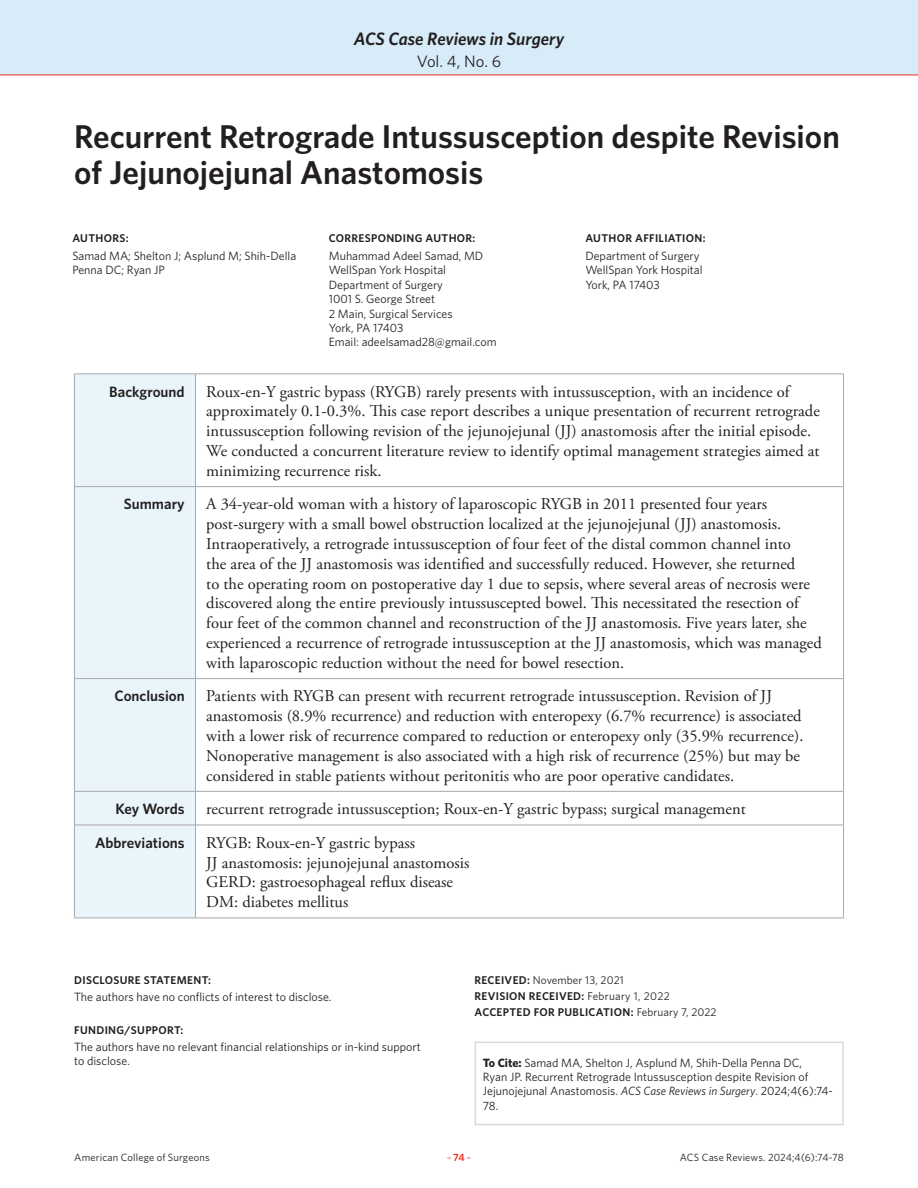
<style>
.page{position:relative;width:918px;height:1188px;background:#fff}
.page>*{position:absolute;margin:0;border:0;box-sizing:border-box;transform-origin:0 0}
.Article_Title{font:600 33px/36px "Whitney";color:#231f20}
.t1{font:italic 600 18px "Whitney";letter-spacing:-.005em;color:#231f20}
.Chart_Body{font:16.5px/19.8px "Adobe Garamond Pro";color:#231f20}
.t2{font:16.5px "Whitney";color:#231f20}
.Chart_Head{font:600 15px "Whitney";color:#231f20}
.Authors_Body{font:12px/14.4px "Whitney";color:#231f20}
.Article_Body_no_indent{font:12px/14.4px "Whitney";color:#231f20}
.Authors_Head{font:600 11.25px "Whitney";letter-spacing:.03em;color:#231f20}
.Authors_Head-2{font:11.25px "Whitney";letter-spacing:.01em;color:#231f20}
.t3{font:10.5px "Whitney";letter-spacing:.015em;color:#231f20}
.t4{font:10.5px "Whitney";color:#ee2e22}
.s1{font-weight:600}
.s2{font-weight:400}
.s3{font-weight:700}
.s4{font-style:italic}
</style>
<div class="page">
<div style="left:0;top:0;width:918px;height:75px;background:#d7ebf8"></div>
<hr style="left:0;top:75px;width:918px;height:1px;background:#ee2e22">
<div style="left:475px;top:1042px;width:369px;height:83px;border:2px solid #dcd8d7"></div>
<div style="left:75px;top:375px;width:120px;height:543px;background:#eaf5fb"></div>
<hr style="left:74px;top:374px;width:121px;height:1px;background:#a9a8aa">
<hr style="left:74px;top:374px;width:1px;height:112px;background:#a9a8aa">
<hr style="left:195px;top:374px;width:649px;height:1px;background:#a9a8aa">
<hr style="left:195px;top:374px;width:1px;height:112px;background:#a9a8aa">
<hr style="left:843px;top:374px;width:1px;height:112px;background:#a9a8aa">
<hr style="left:74px;top:486px;width:121px;height:1px;background:#a9a8aa">
<hr style="left:74px;top:487px;width:1px;height:191px;background:#a9a8aa">
<hr style="left:195px;top:486px;width:649px;height:1px;background:#a9a8aa">
<hr style="left:195px;top:487px;width:1px;height:191px;background:#a9a8aa">
<hr style="left:843px;top:487px;width:1px;height:191px;background:#a9a8aa">
<hr style="left:74px;top:678px;width:121px;height:1px;background:#a9a8aa">
<hr style="left:74px;top:679px;width:1px;height:112px;background:#a9a8aa">
<hr style="left:195px;top:678px;width:649px;height:1px;background:#a9a8aa">
<hr style="left:195px;top:679px;width:1px;height:112px;background:#a9a8aa">
<hr style="left:843px;top:679px;width:1px;height:112px;background:#a9a8aa">
<hr style="left:74px;top:791px;width:121px;height:1px;background:#a9a8aa">
<hr style="left:74px;top:792px;width:1px;height:33px;background:#a9a8aa">
<hr style="left:195px;top:791px;width:649px;height:1px;background:#a9a8aa">
<hr style="left:195px;top:792px;width:1px;height:33px;background:#a9a8aa">
<hr style="left:843px;top:792px;width:1px;height:33px;background:#a9a8aa">
<hr style="left:74px;top:825px;width:121px;height:1px;background:#a9a8aa">
<hr style="left:74px;top:825px;width:1px;height:93px;background:#a9a8aa">
<hr style="left:195px;top:825px;width:649px;height:1px;background:#a9a8aa">
<hr style="left:195px;top:825px;width:1px;height:93px;background:#a9a8aa">
<hr style="left:843px;top:825px;width:1px;height:93px;background:#a9a8aa">
<hr style="left:74px;top:918px;width:121px;height:1px;background:#a9a8aa">
<hr style="left:195px;top:918px;width:649px;height:1px;background:#a9a8aa">
<p class="t1" style="left:354px;top:26px;width:212px">ACS Case Reviews in Surgery</p>
<p class="t2" style="left:417px;top:50px;width:86px">Vol. 4, No. 6</p>
<p class="Article_Title" style="left:74px;top:118px;width:767px">Recurrent Retrograde Intussusception despite Revision of Jejunojejunal Anastomosis</p>
<p class="Authors_Head" style="left:72px;top:231px;width:58px">AUTHORS:</p>
<p class="Authors_Head" style="left:329px;top:231px;width:148px">CORRESPONDING AUTHOR:</p>
<p class="Authors_Head" style="left:585px;top:231px;width:122px">AUTHOR AFFILIATION:</p>
<p class="Authors_Body" style="left:72px;top:248px;width:225px">Samad MA; Shelton J; Asplund M; Shih-Della<br>Penna DC; Ryan JP</p>
<p class="Authors_Body" style="left:329px;top:248px;width:156px">Muhammad Adeel Samad, MD</p>
<p class="Authors_Body" style="left:585px;top:248px;width:116px">Department of Surgery</p>
<p class="Authors_Body" style="left:585px;top:263px;width:119px">WellSpan York Hospital</p>
<p class="Authors_Body" style="left:585px;top:277px;width:76px">York, PA 17403</p>
<p class="Authors_Body" style="left:329px;top:263px;width:119px">WellSpan York Hospital</p>
<p class="Authors_Body" style="left:329px;top:277px;width:116px">Department of Surgery</p>
<p class="Authors_Body" style="left:329px;top:292px;width:108px">1001 S. George Street</p>
<p class="Authors_Body" style="left:329px;top:306px;width:125px">2 Main, Surgical Services</p>
<p class="Authors_Body" style="left:329px;top:320px;width:76px">York, PA 17403</p>
<p class="Authors_Body" style="left:329px;top:335px;width:169px">Email: adeelsamad28@gmail.com</p>
<p class="Chart_Head" style="left:109px;top:381px;width:77px">Background</p>
<p class="Chart_Body" style="left:206px;top:382px;width:615px">Roux-en-Y gastric bypass (RYGB) rarely presents with intussusception, with an incidence of approximately 0.1-0.3%. This case report describes a unique presentation of recurrent retrograde intussusception following revision of the jejunojejunal (JJ) anastomosis after the initial episode.<br>We conducted a concurrent literature review to identify optimal management strategies aimed at minimizing recurrence risk.</p>
<p class="Chart_Head" style="left:124px;top:494px;width:62px">Summary</p>
<p class="Chart_Body" style="left:206px;top:495px;width:617px">A 34-year-old woman with a history of laparoscopic RYGB in 2011 presented four years post-surgery with a small bowel obstruction localized at the jejunojejunal (JJ) anastomosis.<br>Intraoperatively, a retrograde intussusception of four feet of the distal common channel into<br>the area of the JJ anastomosis was identified and successfully reduced. However, she returned<br>to the operating room on postoperative day 1 due to sepsis, where several areas of necrosis were discovered along the entire previously intussuscepted bowel. This necessitated the resection of four feet of the common channel and reconstruction of the JJ anastomosis. Five years later, she experienced a recurrence of retrograde intussusception at the JJ anastomosis, which was managed with laparoscopic reduction without the need for bowel resection.</p>
<p class="Chart_Head" style="left:115px;top:686px;width:72px">Conclusion</p>
<p class="Chart_Body" style="left:206px;top:687px;width:599px">Patients with RYGB can present with recurrent retrograde intussusception. Revision of JJ anastomosis (8.9% recurrence) and reduction with enteropexy (6.7% recurrence) is associated with a lower risk of recurrence compared to reduction or enteropexy only (35.9% recurrence).<br>Nonoperative management is also associated with a high risk of recurrence (25%) but may be considered in stable patients without peritonitis who are poor operative candidates.</p>
<p class="Chart_Head" style="left:115px;top:799px;width:71px">Key Words</p>
<p class="Chart_Body" style="left:206px;top:800px;width:541px">recurrent retrograde intussusception; Roux-en-Y gastric bypass; surgical management</p>
<p class="Chart_Head" style="left:95px;top:833px;width:91px">Abbreviations</p>
<p class="Chart_Body" style="left:206px;top:833px;width:210px">RYGB: Roux-en-Y gastric bypass</p>
<p class="Chart_Body" style="left:206px;top:853px;width:265px">JJ anastomosis: jejunojejunal anastomosis</p>
<p class="Chart_Body" style="left:206px;top:873px;width:248px">GERD: gastroesophageal reflux disease</p>
<p class="Chart_Body" style="left:206px;top:893px;width:144px">DM: diabetes mellitus</p>
<p class="Authors_Head" style="left:74px;top:972px;width:138px">DISCLOSURE STATEMENT:</p>
<p class="Authors_Body" style="left:74px;top:989px;width:259px">The authors have no conflicts of interest to disclose.</p>
<p class="Authors_Head" style="left:74px;top:1022px;width:111px">FUNDING/SUPPORT:</p>
<p class="Article_Body_no_indent" style="left:74px;top:1039px;width:348px">The authors have no relevant financial relationships or in-kind support to disclose.</p>
<p class="Authors_Head-2" style="left:475px;top:972px;width:151px"><span class="s1">RECEIVED:</span> November 13, 2021</p>
<p class="Authors_Head" style="left:475px;top:988px;width:197px">REVISION RECEIVED: <span class="s2">February 1, 2022</span></p>
<p class="Authors_Head" style="left:475px;top:1005px;width:244px">ACCEPTED FOR PUBLICATION: <span class="s2">February 7, 2022</span></p>
<p class="Authors_Body" style="left:483px;top:1055px;width:352px"><span class="s3">To Cite:</span> Samad MA, Shelton J, Asplund M, Shih-Della Penna DC,<br>Ryan JP. Recurrent Retrograde Intussusception despite Revision of Jejunojejunal Anastomosis. <span class="s4">ACS Case Reviews in Surgery</span>. 2024;4(6):74- 78.</p>
<p class="t3" style="left:74px;top:1150px;width:137px">American College of Surgeons</p>
<p class="t4" style="left:447px;top:1150px;width:26px">–<span class="s1">74</span>–</p>
<p class="t3" style="left:680px;top:1150px;width:165px">ACS Case Reviews. 2024;4(6):74-78</p>
</div>
